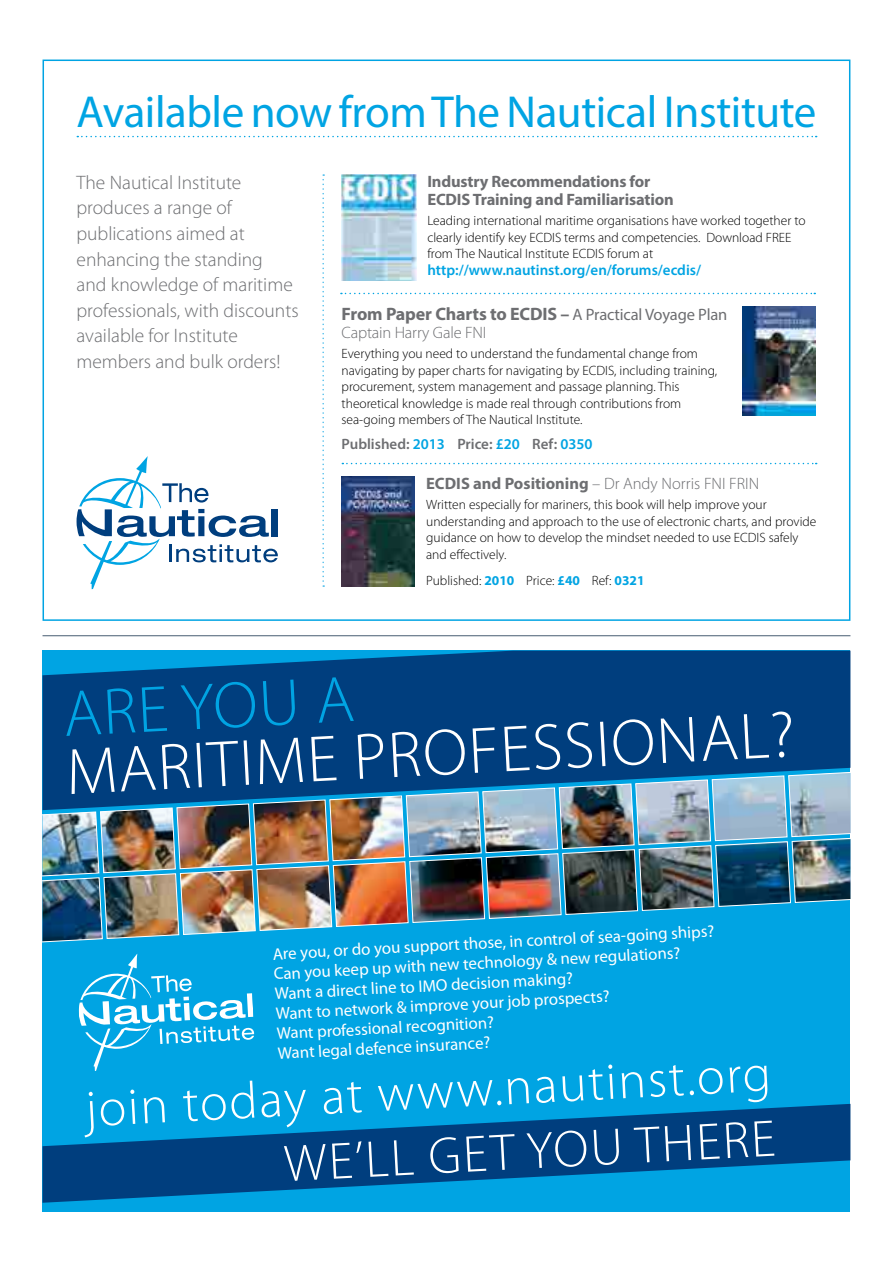
<style>
.page{position:relative;width:893px;height:1263px;background:#fff}
.page>*{position:absolute;margin:0;border:0;box-sizing:border-box;transform-origin:0 0}
.t1{font:300 65.85px "Myriad Pro";color:#fff}
.t2{font:300 65.85px "Myriad Pro";color:#00a4e3}
.t3{font:300 52.05px "Myriad Pro";color:#fff}
.t4{font:45px "Myriad Pro";letter-spacing:-.01em;color:#00a4e3}
.t5{font:300 19.5px/25.5px "Myriad Pro";color:#6d6e71}
.t6{font:700 18px "Myriad Pro";letter-spacing:-.01em;color:#6d6e71}
.t7{font:16.8px/20px "Myriad Pro";color:#fff}
.t8{font:300 16.5px "Myriad Pro";color:#6d6e71}
.t9{font:700 16.5px/18px "Myriad Pro";letter-spacing:-.01em;color:#6d6e71}
.t10{font:600 15px "Myriad Pro";color:#00a4e3}
.t11{font:600 15px "Myriad Pro";color:#6d6e71}
.t12{font:300 13.5px/16.5px "Myriad Pro";color:#000}
.s1{font-weight:400;font-size:16.5px}
.s2{color:#00a4e3}
.s3{font-weight:700}
.s4{font-weight:700;color:#00a4e3}
</style>
<div class="page">
<svg style="left:77px;top:136px;width:740px;height:1px"></svg>
<svg style="left:77px;top:456px;width:201px;height:133px"></svg>
<svg style="left:342px;top:463px;width:475px;height:1px"></svg>
<svg style="left:341px;top:293px;width:474px;height:1px"></svg>
<img style="left:342px;top:476px;width:73px;height:111px">
<svg style="left:322px;top:174px;width:2px;height:413px"></svg>
<img style="left:742px;top:306px;width:73px;height:110px">
<img style="left:342px;top:174px;width:75px;height:107px">
<div style="left:43px;top:651px;width:807px;height:561px;background:#00a4e3"></div>
<div style="left:43px;top:651px;width:807px;height:120px;background:#003e7e"></div>
<img style="left:43px;top:771px;width:807px;height:172px">
<svg style="left:43px;top:1104px;width:807px;height:99px;fill:#003e7e"></svg>
<svg style="left:79px;top:953px;width:175px;height:118px"></svg>
<hr style="left:43px;top:635px;width:807px;height:1px;background:#475c72">
<h3 class="t4" style="left:77px;top:84px;width:741px">Available now from The Nautical Institute</h3>
<h3 class="t5" style="left:77px;top:170px;width:224px">The Nautical Institute produces a range of publications aimed at enhancing the standing<br>and knowledge of maritime professionals, with discounts available for Institute members and bulk orders!</h3>
<p class="t9" style="left:427px;top:172px;width:248px">Industry Recommendations for<br>ECDIS Training and Familiarisation</p>
<p class="t12" style="left:427px;top:213px;width:380px">Leading international maritime organisations have worked together to clearly identify key ECDIS terms and competencies. Download FREE from The Nautical Institute ECDIS forum at</p>
<p class="t10" style="left:427px;top:260px;width:275px">http://www.nautinst.org/en/forums/ecdis/</p>
<h3 class="t6" style="left:342px;top:302px;width:387px">From Paper Charts to ECDIS – <span class="s1">A Practical Voyage Plan</span></h3>
<p class="t8" style="left:342px;top:322px;width:146px">Captain Harry Gale FNI</p>
<p class="t12" style="left:342px;top:346px;width:377px">Everything you need to understand the fundamental change from navigating by paper charts for navigating by ECDIS, including training, procurement, system management and passage planning. This theoretical knowledge is made real through contributions from sea-going members of The Nautical Institute.</p>
<p class="t11" style="left:342px;top:435px;width:252px">Published: <span class="s2">2013</span> Price: <span class="s2">£20</span> Ref: <span class="s2">0350</span></p>
<p class="t8" style="left:426px;top:473px;width:335px"><span class="s3">ECDIS and Positioning</span> – Dr Andy Norris FNI FRIN</p>
<p class="t12" style="left:426px;top:496px;width:392px">Written especially for mariners, this book will help improve your understanding and approach to the use of electronic charts, and provide guidance on how to develop the mindset needed to use ECDIS safely and effectively.</p>
<p class="t12" style="left:426px;top:572px;width:220px">Published: <span class="s4">2010</span> Price: <span class="s4">£40</span> Ref: <span class="s4">0321</span></p>
<h1 class="t2" style="left:61px;top:678px;width:293px;rotate:-3deg">ARE YOU A</h1>
<h1 class="t1" style="left:64px;top:736px;width:731px;rotate:-3deg">MARITIME PROFESSIONAL?</h1>
<p class="t7" style="left:272px;top:944px;width:444px;rotate:-3deg">Are you, or do you support those, in control of sea-going ships?<br>Can you keep up with new technology &amp; new regulations?<br>Want a direct line to IMO decision making?<br>Want to network &amp; improve your job prospects?<br>Want professional recognition?<br>Want legal defence insurance?</p>
<h2 class="t3" style="left:84px;top:1080px;width:687px;rotate:-3deg">join today at www.nautinst.org</h2>
<h2 class="t3" style="left:283px;top:1135px;width:493px;rotate:-3deg">WE’LL GET YOU THERE</h2>
</div>
